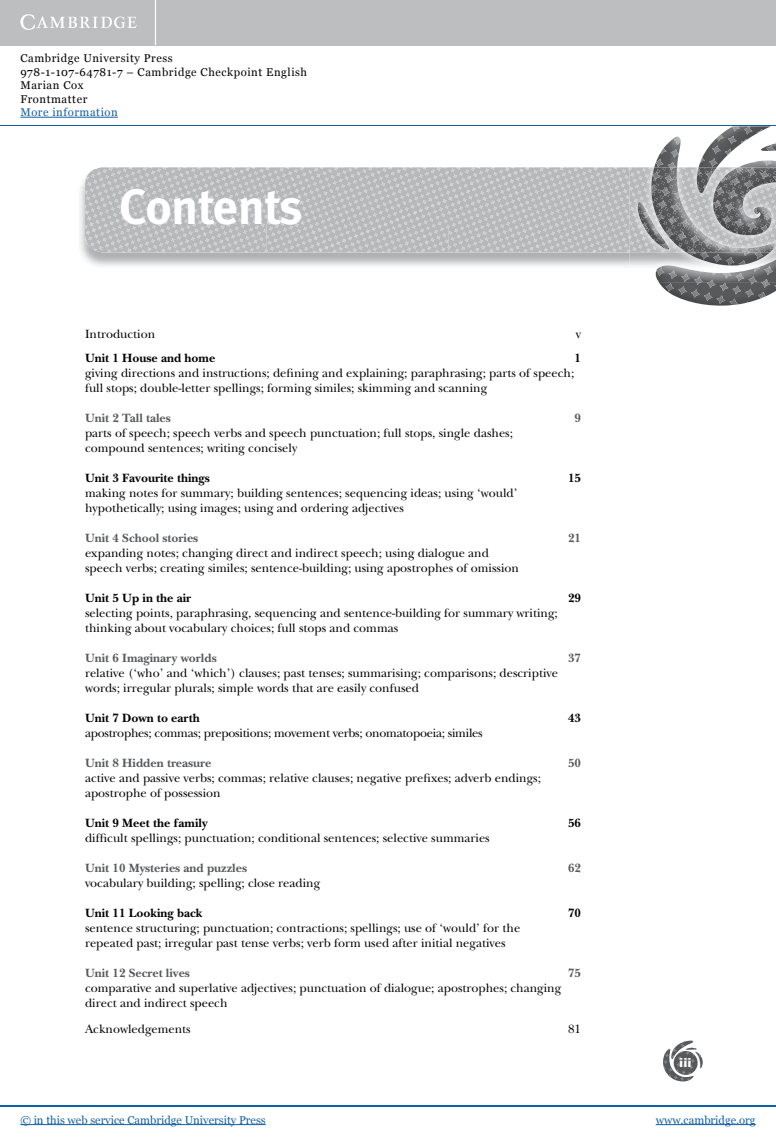
<style>
.page{position:relative;width:776px;height:1144px;background:#fff}
.page>*{position:absolute;margin:0;border:0;box-sizing:border-box;transform-origin:0 0}
.t1{font:700 49.62px "Meta";color:#fff}
.t2{font:12.5px/15px "New Baskerville Std";color:#000}
.t3{font:700 12.5px "New Baskerville Std";color:#58595b}
.t4{font:700 12.5px "New Baskerville Std";color:#000}
.t5{font:12.5px "New Baskerville Std";letter-spacing:-.02em;color:#000}
.t6{font:900 12.5px "Univers LT Std";color:#fff}
.t7{font:11.25px/13.4px "Georgia";letter-spacing:.05em;color:#000}
.t8{font:11.25px "Georgia";color:#115fa4}
.t9{font:11.25px "Georgia";letter-spacing:.05em;color:#115fa4}
</style>
<div class="page">
<div style="left:0;top:0;width:776px;height:45px;background:#bcbec0"></div>
<hr style="left:155px;top:0;width:1px;height:45px;background:#fff">
<svg style="left:20px;top:14px;width:117px;height:16px"></svg>
<hr style="left:20px;top:117px;width:98px;height:1px;background:#115fa4">
<hr style="left:0;top:125px;width:776px;height:1px;background:#115fa4">
<hr style="left:0;top:1104px;width:776px;height:1px;background:#115fa4">
<hr style="left:20px;top:1124px;width:246px;height:1px;background:#115fa4">
<hr style="left:656px;top:1124px;width:100px;height:1px;background:#115fa4">
<svg style="left:663px;top:1040px;width:40px;height:42px"></svg>
<img style="left:80px;top:180px;width:550px;height:86px">
<img style="left:631px;top:202px;width:7px;height:30px">
<img style="left:631px;top:167px;width:7px;height:22px">
<img style="left:631px;top:232px;width:7px;height:19px">
<svg style="left:85px;top:167px;width:546px;height:86px;background:#bdbec0"></svg>
<svg style="left:638px;top:126px;width:138px;height:179px"></svg>
<p class="t7" style="left:20px;top:52px;width:288px">Cambridge University Press<br>978-1-107-64781-7 – Cambridge Checkpoint English<br>Marian Cox<br>Frontmatter</p>
<p class="t9" style="left:20px;top:105px;width:99px">More information</p>
<h1 class="t1" style="left:119px;top:178px;width:185px">Contents</h1>
<p class="t2" style="left:85px;top:326px;width:72px">Introduction</p>
<p class="t2" style="left:576px;top:326px;width:7px">v</p>
<p class="t4" style="left:85px;top:350px;width:132px">Unit 1 House and home</p>
<p class="t4" style="left:575px;top:350px;width:8px">1</p>
<p class="t2" style="left:85px;top:365px;width:491px">giving directions and instructions; defining and explaining; paraphrasing; parts of speech; full stops; double-letter spellings; forming similes; skimming and scanning</p>
<p class="t3" style="left:85px;top:410px;width:87px">Unit 2 Tall tales</p>
<p class="t3" style="left:575px;top:410px;width:8px">9</p>
<p class="t2" style="left:85px;top:425px;width:430px">parts of speech; speech verbs and speech punctuation; full stops, single dashes; compound sentences; writing concisely</p>
<p class="t4" style="left:85px;top:470px;width:126px">Unit 3 Favourite things</p>
<p class="t4" style="left:568px;top:470px;width:14px">15</p>
<p class="t2" style="left:85px;top:485px;width:434px">making notes for summary; building sentences; sequencing ideas; using ‘would’ hypothetically; using images; using and ordering adjectives</p>
<p class="t3" style="left:85px;top:530px;width:115px">Unit 4 School stories</p>
<p class="t3" style="left:568px;top:530px;width:14px">21</p>
<p class="t2" style="left:85px;top:545px;width:435px">expanding notes; changing direct and indirect speech; using dialogue and speech verbs; creating similes; sentence-building; using apostrophes of omission</p>
<p class="t4" style="left:85px;top:590px;width:108px">Unit 5 Up in the air</p>
<p class="t4" style="left:568px;top:590px;width:14px">29</p>
<p class="t2" style="left:85px;top:605px;width:474px">selecting points, paraphrasing, sequencing and sentence-building for summary writing; thinking about vocabulary choices; full stops and commas</p>
<p class="t3" style="left:85px;top:650px;width:133px">Unit 6 Imaginary worlds</p>
<p class="t3" style="left:568px;top:650px;width:14px">37</p>
<p class="t2" style="left:85px;top:665px;width:475px">relative (‘who’ and ‘which’) clauses; past tenses; summarising; comparisons; descriptive words; irregular plurals; simple words that are easily confused</p>
<p class="t4" style="left:85px;top:710px;width:116px">Unit 7 Down to earth</p>
<p class="t4" style="left:568px;top:710px;width:14px">43</p>
<p class="t5" style="left:85px;top:725px;width:399px">apostrophes; commas; prepositions; movement verbs; onomatopoeia; similes</p>
<p class="t3" style="left:85px;top:755px;width:128px">Unit 8 Hidden treasure</p>
<p class="t3" style="left:568px;top:755px;width:14px">50</p>
<p class="t2" style="left:85px;top:770px;width:457px">active and passive verbs; commas; relative clauses; negative prefixes; adverb endings; apostrophe of possession</p>
<p class="t4" style="left:85px;top:815px;width:125px">Unit 9 Meet the family</p>
<p class="t4" style="left:568px;top:815px;width:14px">56</p>
<p class="t2" style="left:85px;top:830px;width:406px">difficult spellings; punctuation; conditional sentences; selective summaries</p>
<p class="t3" style="left:85px;top:860px;width:163px">Unit 10 Mysteries and puzzles</p>
<p class="t3" style="left:568px;top:860px;width:14px">62</p>
<p class="t2" style="left:85px;top:875px;width:237px">vocabulary building; spelling; close reading</p>
<p class="t4" style="left:85px;top:905px;width:119px">Unit 11 Looking back</p>
<p class="t4" style="left:568px;top:905px;width:14px">70</p>
<p class="t2" style="left:85px;top:920px;width:437px">sentence structuring; punctuation; contractions; spellings; use of ‘would’ for the repeated past; irregular past tense verbs; verb form used after initial negatives</p>
<p class="t3" style="left:85px;top:965px;width:106px">Unit 12 Secret lives</p>
<p class="t3" style="left:568px;top:965px;width:14px">75</p>
<p class="t2" style="left:85px;top:980px;width:478px">comparative and superlative adjectives; punctuation of dialogue; apostrophes; changing direct and indirect speech</p>
<p class="t2" style="left:85px;top:1021px;width:107px">Acknowledgements</p>
<p class="t2" style="left:568px;top:1021px;width:14px">81</p>
<p class="t6" style="left:679px;top:1054px;width:14px">iii</p>
<p class="t8" style="left:20px;top:1112px;width:247px">© in this web service Cambridge University Press</p>
<p class="t8" style="left:656px;top:1112px;width:101px">www.cambridge.org</p>
</div>
